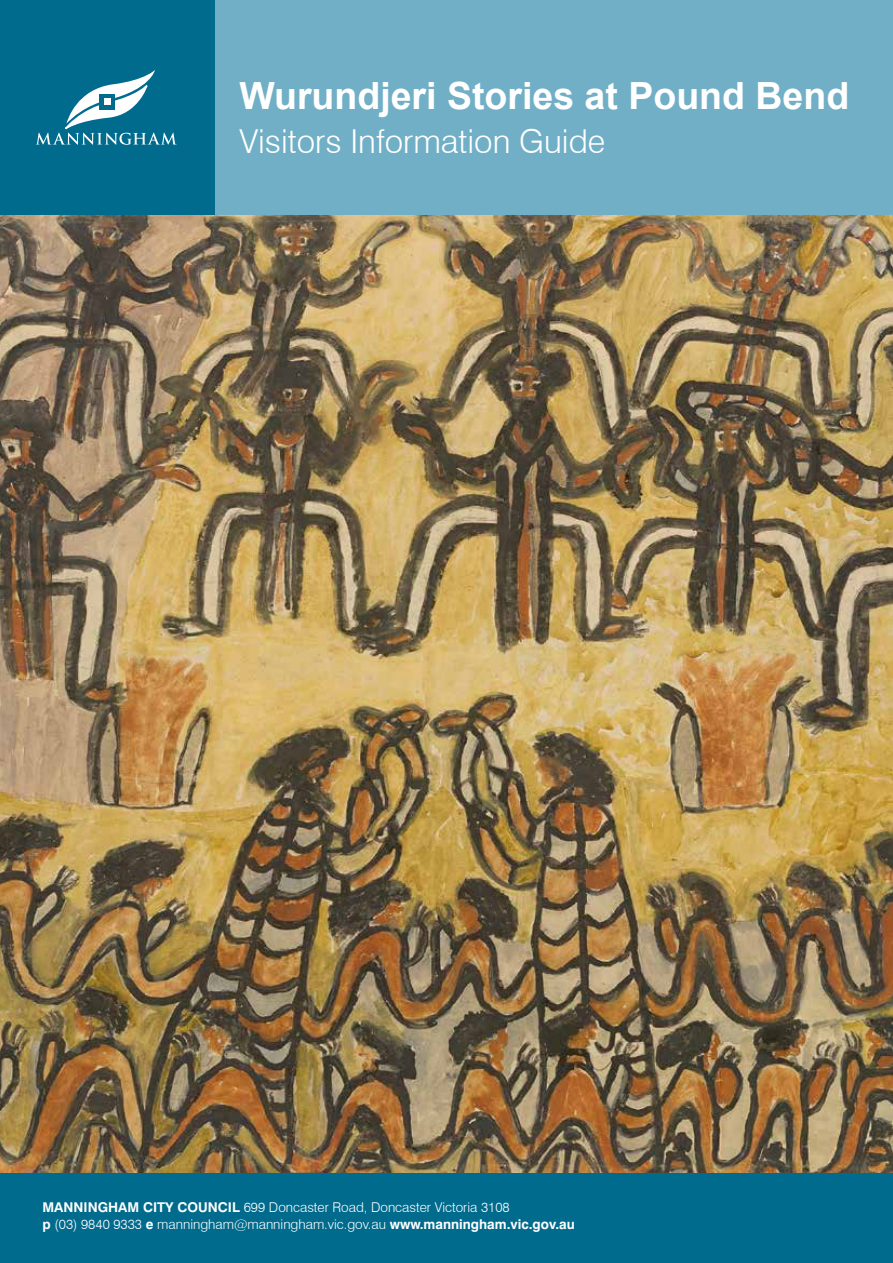
<style>
.page{position:relative;width:893px;height:1263px;background:#fff}
.page>*{position:absolute;margin:0;border:0;box-sizing:border-box;transform-origin:0 0}
.t1{font:700 37.5px "Arial";color:#fff}
.t2{font:300 33px "Swiss 721 BT";color:#fff}
.t3{font:300 13.5px/16.5px "Swiss 721 BT";color:#fff}
.s1{font-weight:700}
</style>
<div class="page">
<img style="left:0;top:215px;width:893px;height:959px">
<div style="left:94px;top:0;width:799px;height:215px;background:#71afc6"></div>
<div style="left:0;top:0;width:215px;height:215px;background:#006b8d"></div>
<svg style="left:36px;top:70px;width:141px;height:75px"></svg>
<div style="left:99px;top:94px;width:16px;height:16px;background:#006b8d"></div>
<div style="left:104px;top:98px;width:6px;height:7px;background:#fff"></div>
<div style="left:0;top:1174px;width:893px;height:89px;background:#006b8d"></div>
<h1 class="t1" style="left:239px;top:71px;width:611px">Wurundjeri Stories at Pound Bend</h1>
<h2 class="t2" style="left:239px;top:121px;width:367px">Visitors Information Guide</h2>
<p class="t3" style="left:43px;top:1199px;width:534px"><span class="s1">MANNINGHAM CITY COUNCIL</span> 699 Doncaster Road, Doncaster Victoria 3108<br><span class="s1">p</span> (03) 9840 9333 <span class="s1">e</span> manningham@manningham.vic.gov.au <span class="s1">www.manningham.vic.gov.au</span></p>
</div>
